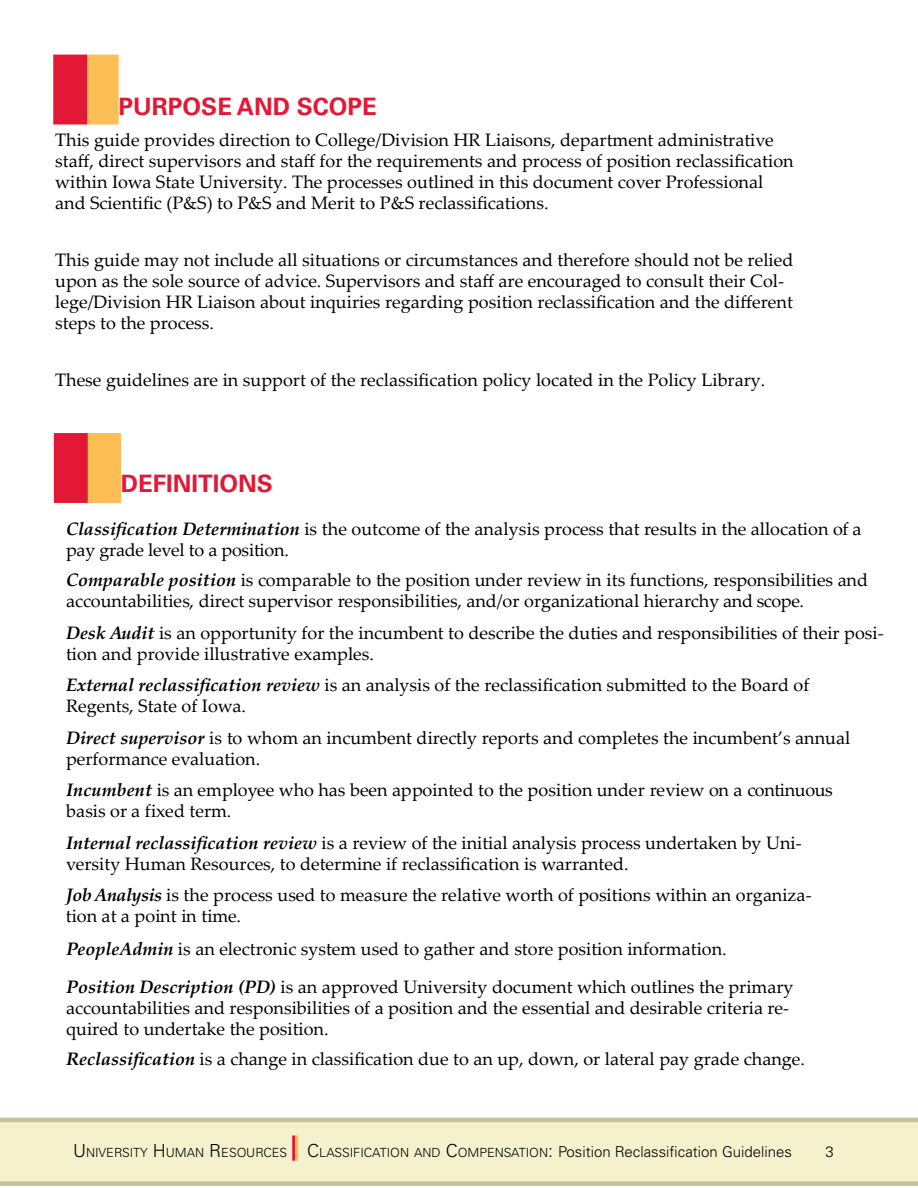
<style>
.page{position:relative;width:918px;height:1188px;background:#fff}
.page>*{position:absolute;margin:0;border:0;box-sizing:border-box;transform-origin:0 0}
.t1{font:700 24px "Univers LT Std";color:#e31837}
.t2{font:18px/21px "Palatino Linotype";color:#000}
.t3{font:300 15px "Univers LT Std";color:#000}
.t4{font:300 12.6px "Univers LT Std";color:#000}
.s1{font-weight:700;font-style:italic}
.s2{font-size:18px}
.s3{font-size:15px}
</style>
<div class="page">
<svg style="left:0;top:1118px;width:918px;height:68px;background:#efeac6"></svg>
<hr style="left:292px;top:1136px;width:3px;height:25px;background:#e31837">
<hr style="left:295px;top:1136px;width:3px;height:25px;background:#fdbe56">
<div style="left:87px;top:433px;width:34px;height:70px;background:#fdbe56"></div>
<div style="left:54px;top:433px;width:34px;height:70px;background:#e31837;border:2px solid #e31837"></div>
<div style="left:85px;top:55px;width:34px;height:69px;background:#fdbe56;border:2px solid #fdbe56"></div>
<div style="left:53px;top:55px;width:34px;height:69px;background:#e31837;border:2px solid #e31837"></div>
<h1 class="t1" style="left:119px;top:92px;width:260px">PURPOSE AND SCOPE</h1>
<p class="t2" style="left:55px;top:128px;width:740px">This guide provides direction to College/Division HR Liaisons, department administrative staff, direct supervisors and staff for the requirements and process of position reclassification within Iowa State University. The processes outlined in this document cover Professional and Scientific (P&amp;S) to P&amp;S and Merit to P&amp;S reclassifications.</p>
<p class="t2" style="left:55px;top:248px;width:740px">This guide may not include all situations or circumstances and therefore should not be relied upon as the sole source of advice. Supervisors and staff are encouraged to consult their Col&shy;lege/Division HR Liaison about inquiries regarding position reclassification and the different steps to the process.</p>
<p class="t2" style="left:55px;top:368px;width:712px">These guidelines are in support of the reclassification policy located in the Policy Library.</p>
<h1 class="t1" style="left:121px;top:469px;width:154px">DEFINITIONS</h1>
<p class="t2" style="left:66px;top:518px;width:797px"><span class="s1">Classification Determination</span> is the outcome of the analysis process that results in the allocation of a pay grade level to a position.</p>
<p class="t2" style="left:66px;top:569px;width:804px"><span class="s1">Comparable position</span> is comparable to the position under review in its functions, responsibilities and accountabilities, direct supervisor responsibilities, and/or organizational hierarchy and scope.</p>
<p class="t2" style="left:66px;top:621px;width:819px"><span class="s1">Desk Audit</span> is an opportunity for the incumbent to describe the duties and responsibilities of their posi&shy;tion and provide illustrative examples.</p>
<p class="t2" style="left:66px;top:674px;width:745px"><span class="s1">External reclassification review</span> is an analysis of the reclassification submitted to the Board of<br>Regents, State of Iowa.</p>
<p class="t2" style="left:66px;top:726px;width:786px"><span class="s1">Direct supervisor</span> is to whom an incumbent directly reports and completes the incumbent’s annual performance evaluation.</p>
<p class="t2" style="left:66px;top:779px;width:768px"><span class="s1">Incumbent</span> is an employee who has been appointed to the position under review on a continuous basis or a fixed term.</p>
<p class="t2" style="left:66px;top:831px;width:737px"><span class="s1">Internal reclassification review</span> is a review of the initial analysis process undertaken by Uni&shy;versity Human Resources, to determine if reclassification is warranted.</p>
<p class="t2" style="left:66px;top:884px;width:747px"><span class="s1">Job Analysis</span> is the process used to measure the relative worth of positions within an organiza&shy;tion at a point in time.</p>
<p class="t2" style="left:66px;top:930px;width:729px;line-height:37.5px"><span class="s1">PeopleAdmin</span> is an electronic system used to gather and store position information.<br><span class="s1">Position Description (PD)</span> is an approved University document which outlines the primary</p>
<p class="t2" style="left:66px;top:996px;width:725px">accountabilities and responsibilities of a position and the essential and desirable criteria re&shy;quired to undertake the position.</p>
<p class="t2" style="left:66px;top:1047px;width:740px"><span class="s1">Reclassification</span> is a change in classification due to an up, down, or lateral pay grade change.</p>
<p class="t4" style="left:73px;top:1145px;width:721px"><span class="s2">U</span>NIVERSITY <span class="s2">H</span>UMAN <span class="s2">R</span>ESOURCES <span class="s2">C</span>LASSIFICATION AND <span class="s2">C</span>OMPENSATION<span class="s2">:</span> <span class="s3">Position Reclassification Guidelines</span></p>
<p class="t3" style="left:825px;top:1143px;width:10px">3</p>
</div>
